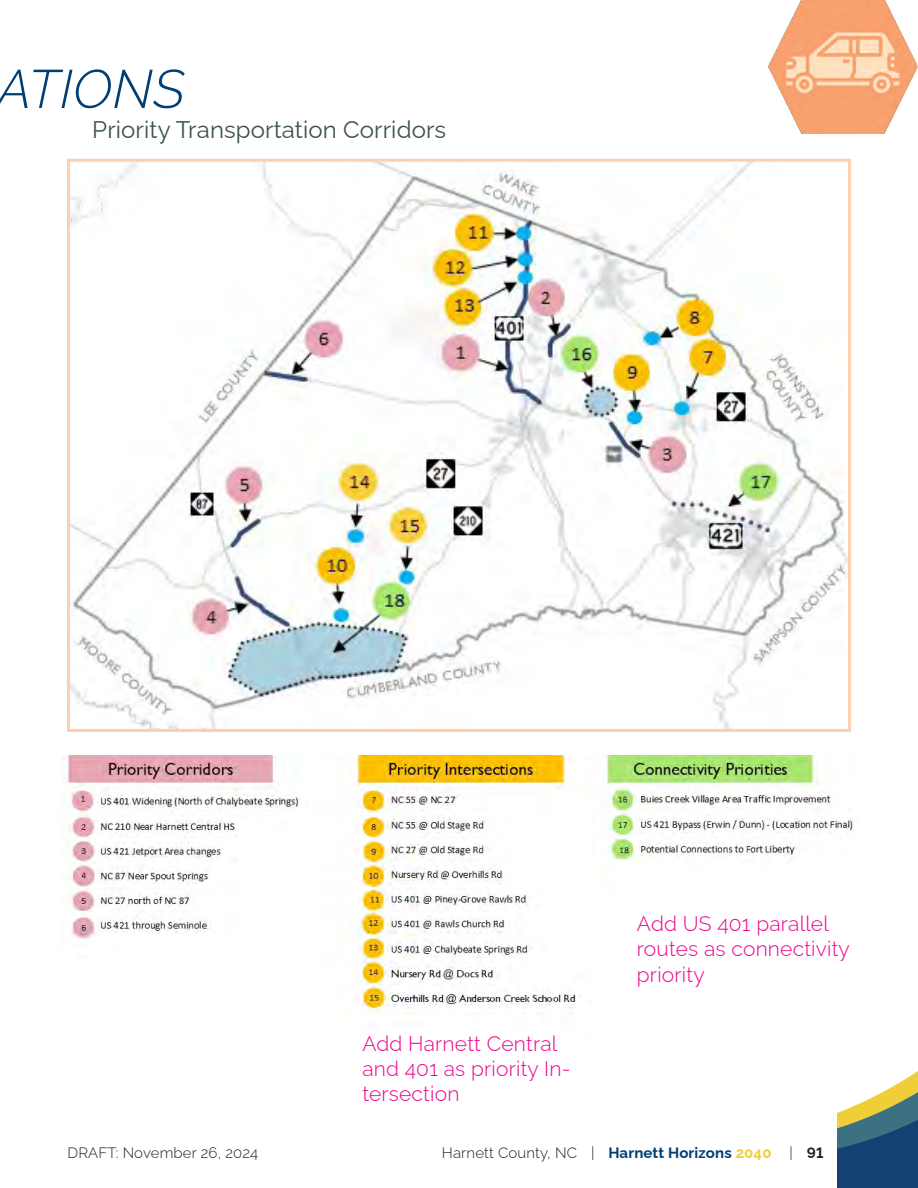
<style>
.page{position:relative;width:918px;height:1188px;background:#fff}
.page>*{position:absolute;margin:0;border:0;box-sizing:border-box;transform-origin:0 0}
.t1{font:italic 300 54px "Raleway";letter-spacing:.01em;color:#003e74}
.Graphic_Header{font:24px "Raleway";letter-spacing:.005em;color:#3d5547}
.t2{font:300 21px/25.2px "Raleway";letter-spacing:.01em;color:#ed028c}
.t3{font:300 15px "Raleway";letter-spacing:.01em;color:#231f20}
.s1{font-weight:700;color:#003e74}
.s2{font-weight:700;color:#efce38}
.s3{font-weight:700}
</style>
<div class="page">
<svg style="left:837px;top:1071px;width:81px;height:117px"></svg>
<img style="left:768px;top:0;width:150px;height:134px">
<img style="left:71px;top:163px;width:776px;height:565px">
<div style="left:67px;top:159px;width:784px;height:573px;border:3px solid #fccfb0"></div>
<img style="left:63px;top:755px;width:528px;height:264px">
<img style="left:602px;top:755px;width:252px;height:107px">
<h1 class="t1" style="left:-3px;top:46px;width:190px">ATIONS</h1>
<p class="Graphic_Header" style="left:92px;top:111px;width:355px">Priority Transportation Corridors</p>
<p class="t2" style="left:362px;top:1028px;width:210px">Add Harnett Central and 401 as priority In&shy;tersection</p>
<p class="t2" style="left:637px;top:909px;width:215px">Add US 401 parallel routes as connectivity priority</p>
<p class="t3" style="left:68px;top:1141px;width:192px">DRAFT: November 26, 2024</p>
<p class="t3" style="left:442px;top:1141px;width:383px">Harnett County, NC | <span class="s1">Harnett Horizons</span> <span class="s2">2040</span> | <span class="s3">91</span></p>
</div>
